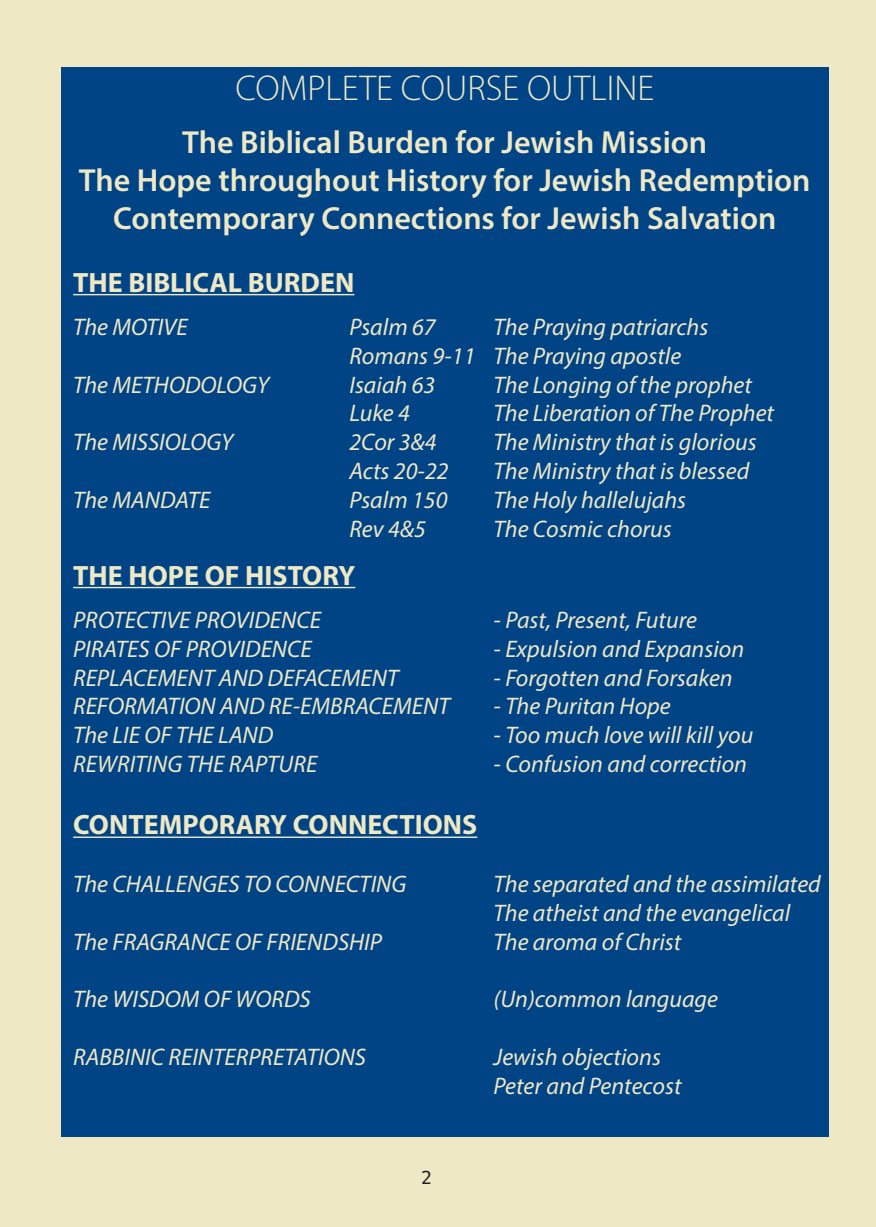
<style>
.page{position:relative;width:876px;height:1227px;background:#fff}
.page>*{position:absolute;margin:0;border:0;box-sizing:border-box;transform-origin:0 0}
.t1{font:300 36px "Myriad Pro";color:#efe8c5}
.t2{font:600 32px "Myriad Pro";color:#efe8c5}
.t3{font:700 28px "Myriad Pro";color:#efe8c5}
.t4{font:italic 24px/28.8px "Myriad Pro";color:#efe8c5}
.t5{font:18px "Hack";color:#231f20}
</style>
<div class="page">
<div style="left:0;top:0;width:875px;height:1227px;background:#efe8c5"></div>
<div style="left:61px;top:67px;width:767px;height:1069px;background:#004486"></div>
<hr style="left:73px;top:294px;width:281px;height:1px;background:#efe8c5">
<hr style="left:73px;top:587px;width:282px;height:1px;background:#efe8c5">
<hr style="left:73px;top:836px;width:404px;height:2px;background:#efe8c5">
<p class="t1" style="left:235px;top:66px;width:420px">COMPLETE COURSE OUTLINE</p>
<p class="t2" style="left:182px;top:121px;width:526px">The Biblical Burden for Jewish Mission</p>
<p class="t2" style="left:79px;top:160px;width:732px">The Hope throughout History for Jewish Redemption</p>
<p class="t2" style="left:113px;top:198px;width:664px">Contemporary Connections for Jewish Salvation</p>
<p class="t3" style="left:73px;top:264px;width:282px">THE BIBLICAL BURDEN</p>
<p class="t4" style="left:73px;top:312px;width:116px">The MOTIVE</p>
<p class="t4" style="left:349px;top:312px;width:88px">Psalm 67</p>
<p class="t4" style="left:493px;top:312px;width:216px">The Praying patriarchs</p>
<p class="t4" style="left:349px;top:341px;width:333px">Romans 9-11 The Praying apostle</p>
<p class="t4" style="left:73px;top:370px;width:198px">The METHODOLOGY</p>
<p class="t4" style="left:349px;top:370px;width:87px">Isaiah 63</p>
<p class="t4" style="left:493px;top:370px;width:260px">The Longing of the prophet</p>
<p class="t4" style="left:349px;top:399px;width:62px">Luke 4</p>
<p class="t4" style="left:493px;top:399px;width:282px">The Liberation of The Prophet</p>
<p class="t4" style="left:73px;top:427px;width:162px">The MISSIOLOGY</p>
<p class="t4" style="left:349px;top:427px;width:89px">2Cor 3&amp;4</p>
<p class="t4" style="left:493px;top:427px;width:264px">The Ministry that is glorious</p>
<p class="t4" style="left:349px;top:456px;width:101px">Acts 20-22</p>
<p class="t4" style="left:493px;top:456px;width:257px">The Ministry that is blessed</p>
<p class="t4" style="left:73px;top:485px;width:139px">The MANDATE</p>
<p class="t4" style="left:349px;top:485px;width:100px">Psalm 150</p>
<p class="t4" style="left:493px;top:485px;width:194px">The Holy hallelujahs</p>
<p class="t4" style="left:349px;top:514px;width:78px">Rev 4&amp;5</p>
<p class="t4" style="left:493px;top:514px;width:180px">The Cosmic chorus</p>
<p class="t3" style="left:73px;top:557px;width:283px">THE HOPE OF HISTORY</p>
<p class="t4" style="left:73px;top:605px;width:249px">PROTECTIVE PROVIDENCE</p>
<p class="t4" style="left:493px;top:605px;width:205px">- Past, Present, Future</p>
<p class="t4" style="left:73px;top:634px;width:240px">PIRATES OF PROVIDENCE</p>
<p class="t4" style="left:493px;top:634px;width:252px">- Expulsion and Expansion</p>
<p class="t4" style="left:73px;top:663px;width:326px">REPLACEMENT AND DEFACEMENT</p>
<p class="t4" style="left:493px;top:663px;width:240px">- Forgotten and Forsaken</p>
<p class="t4" style="left:73px;top:691px;width:378px">REFORMATION AND RE-EMBRACEMENT</p>
<p class="t4" style="left:493px;top:691px;width:179px">- The Puritan Hope</p>
<p class="t4" style="left:73px;top:720px;width:202px">The LIE OF THE LAND</p>
<p class="t4" style="left:493px;top:720px;width:261px">- Too much love will kill you</p>
<p class="t4" style="left:73px;top:749px;width:246px">REWRITING THE RAPTURE</p>
<p class="t4" style="left:493px;top:749px;width:255px">- Confusion and correction</p>
<p class="t3" style="left:73px;top:806px;width:405px">CONTEMPORARY CONNECTIONS</p>
<p class="t4" style="left:73px;top:869px;width:334px">The CHALLENGES TO CONNECTING</p>
<p class="t4" style="left:493px;top:869px;width:328px">The separated and the assimilated</p>
<p class="t4" style="left:493px;top:898px;width:298px">The atheist and the evangelical</p>
<p class="t4" style="left:73px;top:927px;width:310px">The FRAGRANCE OF FRIENDSHIP</p>
<p class="t4" style="left:493px;top:927px;width:189px">The aroma of Christ</p>
<p class="t4" style="left:73px;top:984px;width:239px">The WISDOM OF WORDS</p>
<p class="t4" style="left:493px;top:984px;width:226px">(Un)common language</p>
<p class="t4" style="left:73px;top:1042px;width:294px">RABBINIC REINTERPRETATIONS</p>
<p class="t4" style="left:493px;top:1042px;width:189px">Jewish objections<br>Peter and Pentecost</p>
<p class="t5" style="left:421px;top:1166px;width:12px">2</p>
</div>
